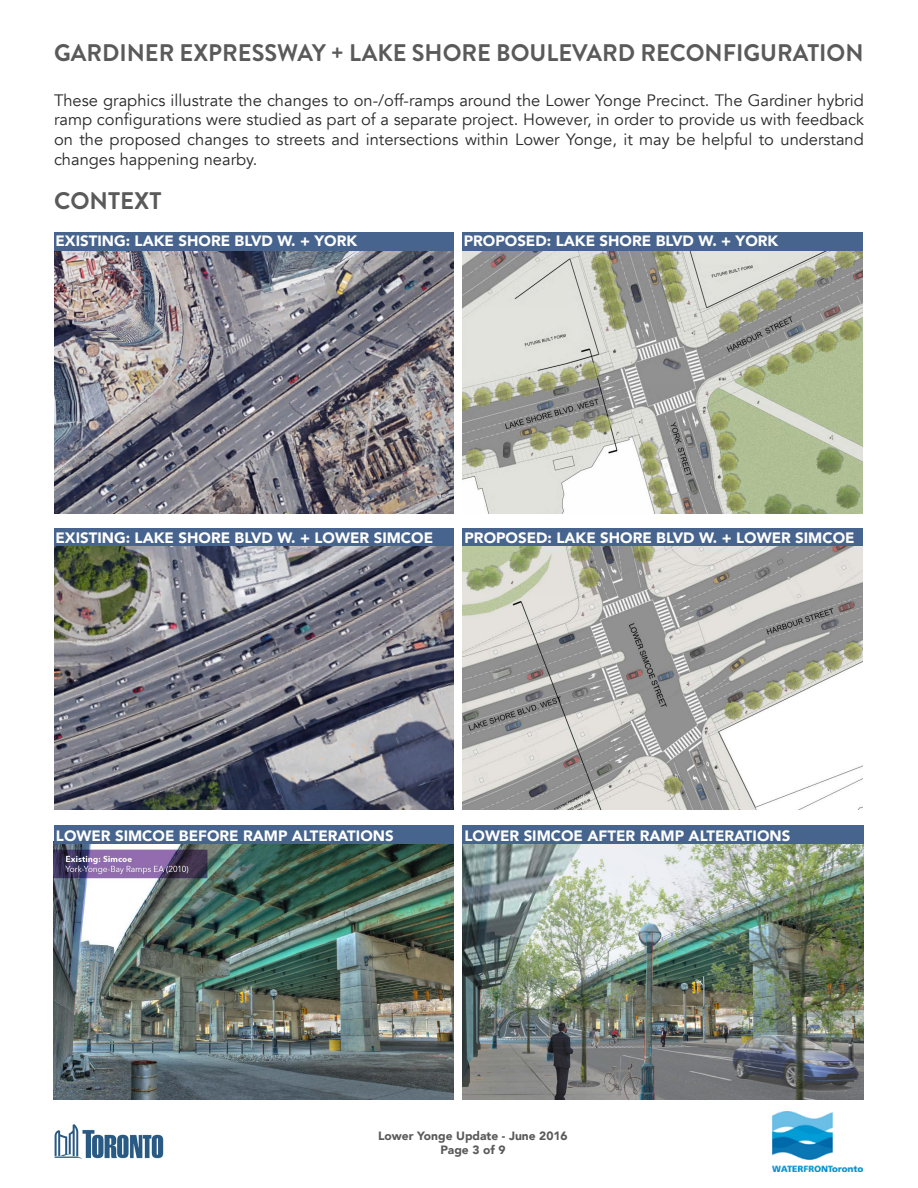
<style>
.page{position:relative;width:918px;height:1188px;background:#fff}
.page>*{position:absolute;margin:0;border:0;box-sizing:border-box;transform-origin:0 0}
.t1{font:700 24px "Brandon Grotesque";color:#5a5a5a}
.t2{font:16.5px/19.8px "Avenir";color:#282828;text-align:justify}
.t3{font:900 15px "Avenir";color:#fff}
.t4{font:900 12px "Avenir";color:#5a5a5a}
</style>
<div class="page">
<img style="left:462px;top:546px;width:401px;height:264px">
<img style="left:462px;top:251px;width:401px;height:262px">
<div style="left:462px;top:232px;width:401px;height:19px;background:#47648e"></div>
<div style="left:462px;top:529px;width:401px;height:17px;background:#47648e"></div>
<img style="left:54px;top:546px;width:399px;height:264px">
<div style="left:54px;top:529px;width:399px;height:17px;background:#47648e"></div>
<img style="left:54px;top:251px;width:399px;height:262px">
<div style="left:54px;top:232px;width:399px;height:19px;background:#47648e"></div>
<img style="left:54px;top:844px;width:399px;height:256px">
<div style="left:54px;top:825px;width:399px;height:19px;background:#47648e"></div>
<img style="left:462px;top:844px;width:402px;height:256px">
<div style="left:462px;top:825px;width:402px;height:19px;background:#47648e"></div>
<img style="left:54px;top:1124px;width:110px;height:34px">
<img style="left:772px;top:1111px;width:91px;height:60px">
<p class="t1" style="left:54px;top:36px;width:811px">GARDINER EXPRESSWAY + LAKE SHORE BOULEVARD RECONFIGURATION</p>
<p class="t2" style="left:54px;top:90px;width:812px">These graphics illustrate the changes to on-/off-ramps around the Lower Yonge Precinct. The Gardiner hybrid ramp configurations were studied as part of a separate project. However, in order to provide us with feedback on the proposed changes to streets and intersections within Lower Yonge, it may be helpful to understand changes happening nearby.</p>
<p class="t1" style="left:54px;top:184px;width:109px">CONTEXT</p>
<p class="t3" style="left:56px;top:228px;width:303px">EXISTING: LAKE SHORE BLVD W. + YORK</p>
<p class="t3" style="left:464px;top:228px;width:316px">PROPOSED: LAKE SHORE BLVD W. + YORK</p>
<p class="t3" style="left:56px;top:525px;width:379px">EXISTING: LAKE SHORE BLVD W. + LOWER SIMCOE</p>
<p class="t3" style="left:465px;top:525px;width:392px">PROPOSED: LAKE SHORE BLVD W. + LOWER SIMCOE</p>
<p class="t3" style="left:56px;top:823px;width:339px">LOWER SIMCOE BEFORE RAMP ALTERATIONS</p>
<p class="t3" style="left:465px;top:823px;width:327px">LOWER SIMCOE AFTER RAMP ALTERATIONS</p>
<p class="t4" style="left:378px;top:1126px;width:191px">Lower Yonge Update - June 2016</p>
<p class="t4" style="left:440px;top:1140px;width:67px">Page 3 of 9</p>
</div>
